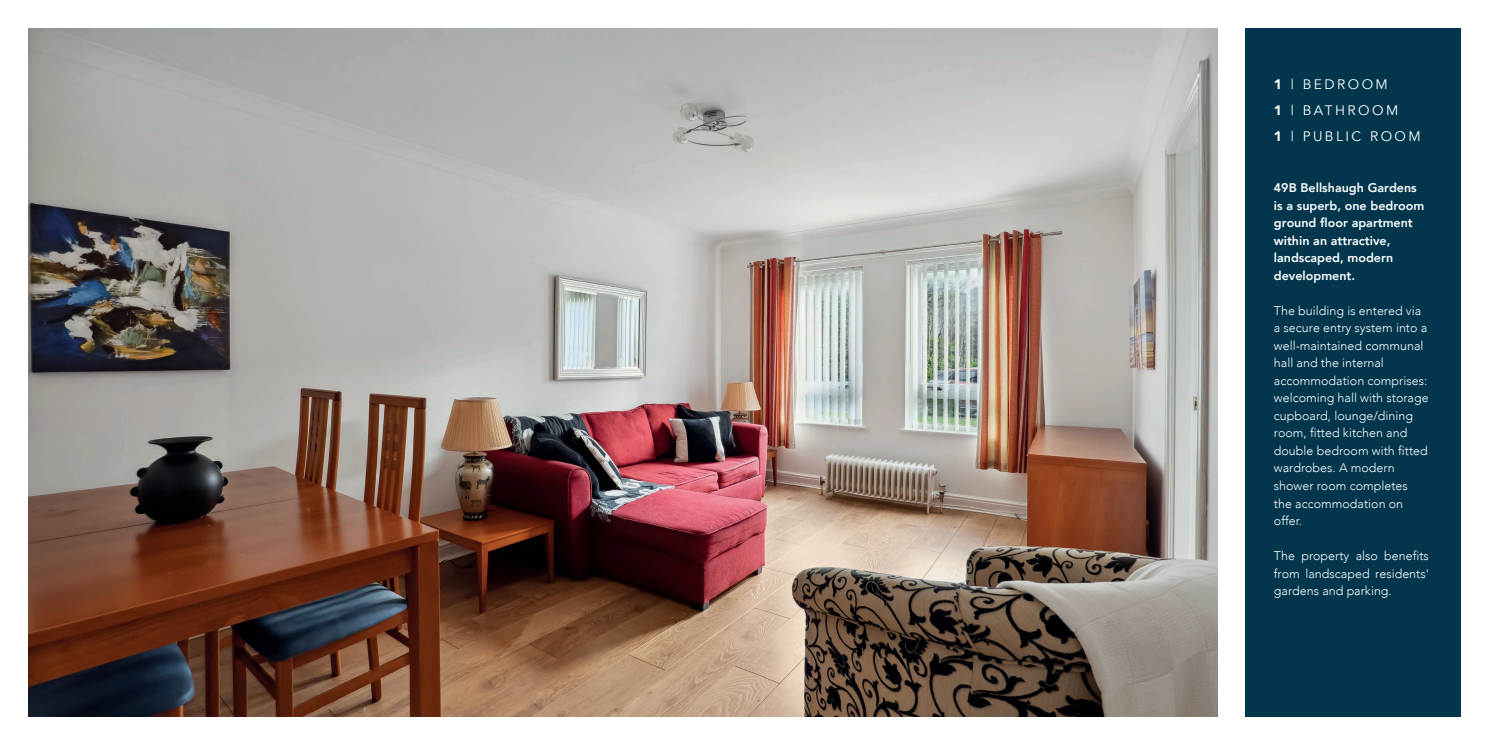
<style>
.page{position:relative;width:1489px;height:745px;background:#fff}
.page>*{position:absolute;margin:0;border:0;box-sizing:border-box;transform-origin:0 0}
.t1{font:13.75px/26.2px "Avenir";letter-spacing:.18em;color:#fff}
.t2{font:300 12.5px/17.5px "Avenir";color:#fff}
.t3{font:800 12.5px/17.5px "Avenir";color:#fff}
.s1{font-weight:900}
</style>
<div class="page">
<div style="left:28px;top:28px;width:1432px;height:688px;background:#01364d"></div>
<div style="left:1217px;top:0;width:28px;height:744px;background:#fff"></div>
<img style="left:28px;top:28px;width:1189px;height:688px">
<p class="t1" style="left:1273px;top:71px;width:148px"><span class="s1">1</span> | BEDROOM<br><span class="s1">1</span> | BATHROOM<br><span class="s1">1</span> | PUBLIC ROOM</p>
<p class="t3" style="left:1273px;top:179px;width:152px">49B Bellshaugh Gardens is a superb, one bedroom ground floor apartment within an attractive, landscaped, modern development.</p>
<p class="t2" style="left:1273px;top:301px;width:156px">The building is entered via a secure entry system into a well-maintained communal hall and the internal accommodation comprises: welcoming hall with storage cupboard, lounge/dining room, fitted kitchen and double bedroom with fitted wardrobes. A modern shower room completes the accommodation on offer.</p>
<p class="t2" style="left:1273px;top:546px;width:156px;text-align:justify">The property also benefits from landscaped residents' gardens and parking.</p>
</div>
